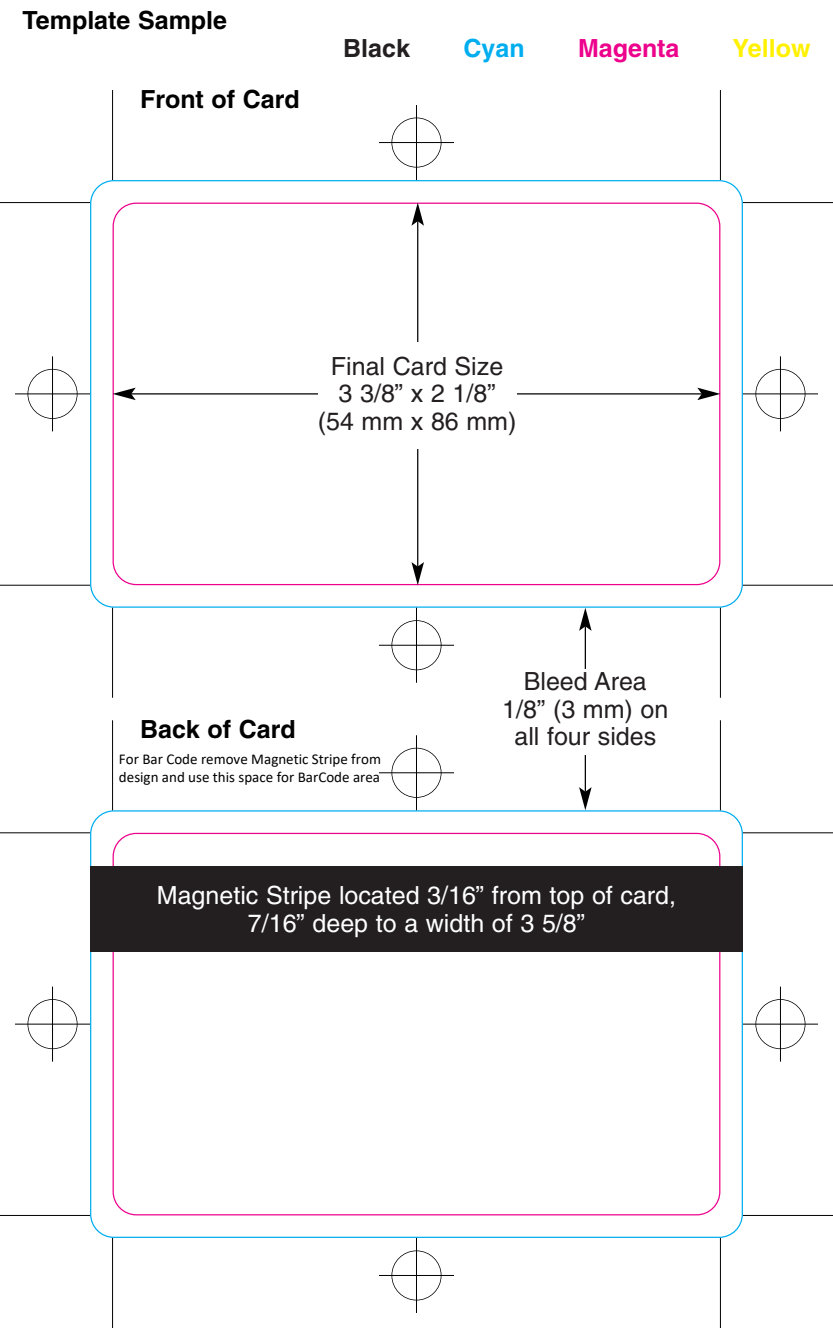
<style>
.page{position:relative;width:833px;height:1328px;background:#fff}
.page>*{position:absolute;margin:0;border:0;box-sizing:border-box;transform-origin:0 0}
.t1{font:25px/27.5px "Helvetica";color:#231f20;text-align:center}
.t2{font:25px/27.5px "Helvetica";color:#fff;text-align:center}
.t3{font:700 25px "Helvetica";color:#000}
.t4{font:700 25px "Helvetica";color:#ed028c}
.t5{font:700 25px "Helvetica";color:#fff101}
.t6{font:700 25px "Helvetica";color:#231f20}
.t7{font:700 25px "Helvetica";color:#00aeef}
.t8{font:15px/18px "Calibri";color:#000}
</style>
<div class="page">
<div style="left:90px;top:180px;width:652px;height:428px;border:2px solid #00aeef;border-radius:24px"></div>
<div style="left:112px;top:202px;width:608px;height:383px;border:2px solid #ed028c;border-radius:24px"></div>
<div style="left:28px;top:369px;width:50px;height:50px;border:2px solid #000;border-radius:50%"></div>
<hr style="left:52px;top:356px;width:1px;height:75px;background:#000">
<hr style="left:15px;top:393px;width:75px;height:1px;background:#000">
<div style="left:755px;top:369px;width:50px;height:50px;border:2px solid #000;border-radius:50%"></div>
<hr style="left:780px;top:356px;width:1px;height:75px;background:#000">
<hr style="left:742px;top:393px;width:76px;height:1px;background:#000">
<div style="left:391px;top:118px;width:50px;height:50px;border:2px solid #000;border-radius:50%"></div>
<hr style="left:416px;top:105px;width:1px;height:75px;background:#000">
<hr style="left:379px;top:142px;width:75px;height:1px;background:#000">
<div style="left:391px;top:620px;width:50px;height:50px;border:2px solid #000;border-radius:50%"></div>
<hr style="left:416px;top:608px;width:1px;height:74px;background:#000">
<hr style="left:379px;top:645px;width:75px;height:1px;background:#000">
<hr style="left:112px;top:90px;width:1px;height:90px;background:#000">
<hr style="left:0;top:202px;width:90px;height:1px;background:#000">
<hr style="left:112px;top:608px;width:1px;height:90px;background:#000">
<hr style="left:0;top:585px;width:90px;height:1px;background:#000">
<hr style="left:720px;top:90px;width:1px;height:90px;background:#000">
<hr style="left:742px;top:202px;width:90px;height:1px;background:#000">
<hr style="left:720px;top:608px;width:1px;height:90px;background:#000">
<hr style="left:742px;top:585px;width:90px;height:1px;background:#000">
<div style="left:90px;top:810px;width:652px;height:428px;border:2px solid #00aeef;border-radius:24px"></div>
<div style="left:112px;top:832px;width:608px;height:383px;border:2px solid #ed028c;border-radius:24px"></div>
<div style="left:28px;top:999px;width:50px;height:50px;border:2px solid #000;border-radius:50%"></div>
<hr style="left:52px;top:986px;width:1px;height:75px;background:#000">
<hr style="left:15px;top:1023px;width:75px;height:1px;background:#000">
<div style="left:755px;top:999px;width:50px;height:50px;border:2px solid #000;border-radius:50%"></div>
<hr style="left:780px;top:986px;width:1px;height:75px;background:#000">
<hr style="left:742px;top:1023px;width:76px;height:1px;background:#000">
<div style="left:391px;top:748px;width:50px;height:50px;border:2px solid #000;border-radius:50%"></div>
<hr style="left:416px;top:735px;width:1px;height:75px;background:#000">
<hr style="left:379px;top:772px;width:75px;height:1px;background:#000">
<div style="left:391px;top:1250px;width:50px;height:50px;border:2px solid #000;border-radius:50%"></div>
<hr style="left:416px;top:1238px;width:1px;height:74px;background:#000">
<hr style="left:379px;top:1275px;width:75px;height:1px;background:#000">
<hr style="left:112px;top:720px;width:1px;height:90px;background:#000">
<hr style="left:0;top:832px;width:90px;height:1px;background:#000">
<hr style="left:112px;top:1238px;width:1px;height:89px;background:#000">
<hr style="left:0;top:1215px;width:90px;height:1px;background:#000">
<hr style="left:720px;top:720px;width:1px;height:90px;background:#000">
<hr style="left:742px;top:832px;width:90px;height:1px;background:#000">
<hr style="left:720px;top:1238px;width:1px;height:89px;background:#000">
<hr style="left:742px;top:1215px;width:90px;height:1px;background:#000">
<hr style="left:584px;top:626px;width:2px;height:165px;background:#000">
<svg style="left:579px;top:608px;width:12px;height:23px"></svg>
<svg style="left:579px;top:787px;width:12px;height:23px"></svg>
<div style="left:488px;top:669px;width:194px;height:85px;background:#fff"></div>
<hr style="left:131px;top:393px;width:570px;height:1px;background:#000">
<svg style="left:112px;top:388px;width:24px;height:12px"></svg>
<svg style="left:697px;top:388px;width:23px;height:12px"></svg>
<hr style="left:417px;top:221px;width:1px;height:345px;background:#000">
<svg style="left:411px;top:202px;width:13px;height:24px"></svg>
<svg style="left:411px;top:562px;width:13px;height:23px"></svg>
<div style="left:318px;top:342px;width:198px;height:107px;background:#fff"></div>
<div style="left:90px;top:866px;width:652px;height:85px;background:#231f20"></div>
<h1 class="t3" style="left:22px;top:12px;width:206px">Template Sample</h1>
<h1 class="t3" style="left:140px;top:90px;width:161px">Front of Card</h1>
<h1 class="t6" style="left:343px;top:39px;width:68px">Black</h1>
<h1 class="t7" style="left:463px;top:39px;width:63px">Cyan</h1>
<h1 class="t4" style="left:578px;top:39px;width:103px">Magenta</h1>
<h1 class="t5" style="left:732px;top:39px;width:79px">Yellow</h1>
<h1 class="t1" style="left:318px;top:354px;width:200px">Final Card Size<br>3 3/8” x 2 1/8” (54 mm x 86 mm)</h1>
<h1 class="t3" style="left:140px;top:720px;width:157px">Back of Card</h1>
<h1 class="t1" style="left:502px;top:670px;width:167px">Bleed Area<br>1/8” (3 mm) on all four sides</h1>
<p class="t8" style="left:119px;top:750px;width:263px">For Bar Code remove Magnetic Stripe from design and use this space for BarCode area</p>
<h1 class="t2" style="left:157px;top:884px;width:520px">Magnetic Stripe located 3/16” from top of card,<br>7/16” deep to a width of 3 5/8”</h1>
</div>
